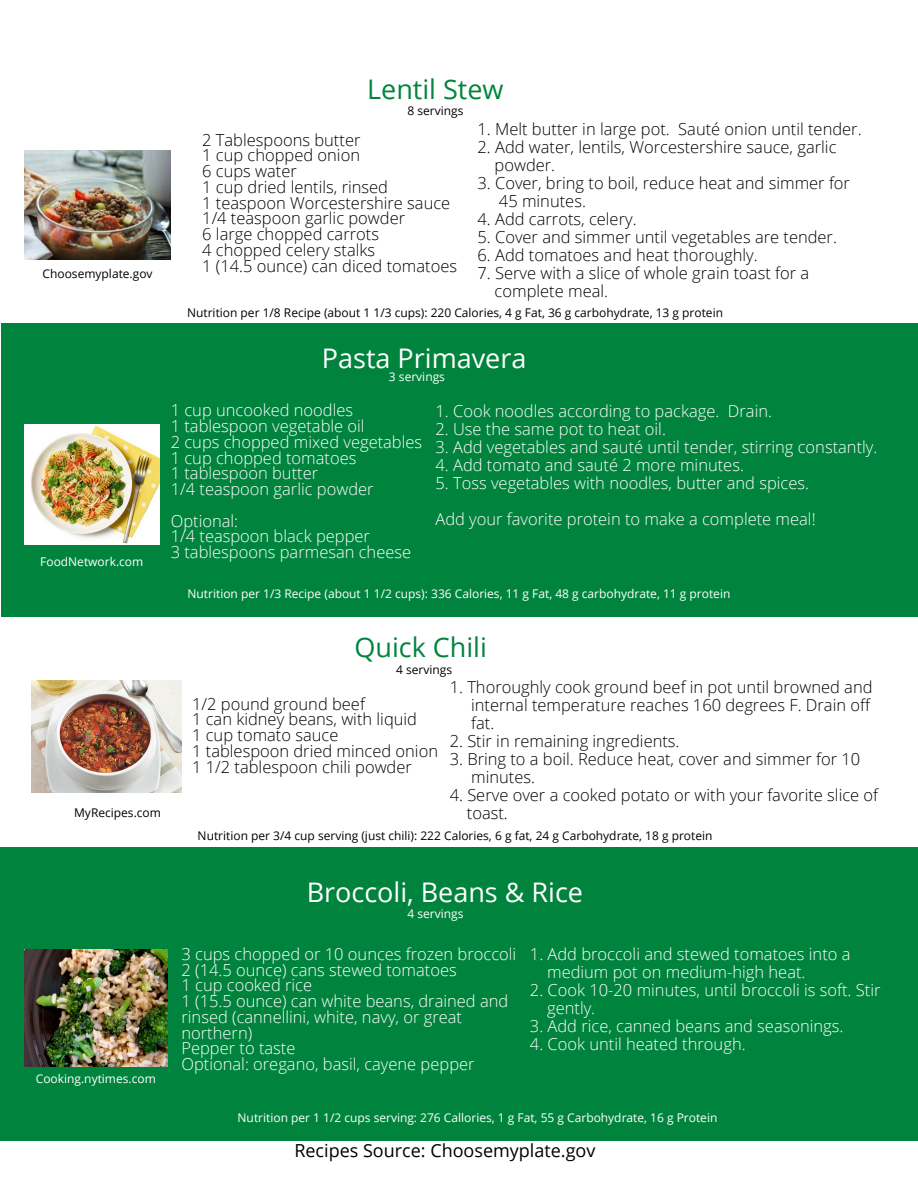
<style>
.page{position:relative;width:918px;height:1188px;background:#fff}
.page>*{position:absolute;margin:0;border:0;box-sizing:border-box;transform-origin:0 0}
.t1{font:27px "Open Sans";color:#fff}
.t2{font:27px "Open Sans";color:#00843d}
.t3{font:18px "Open Sans";color:#000}
.t4{font:300 16.5px/15.8px "Open Sans";color:#000}
.t5{font:300 16.5px/15.8px "Open Sans";color:#fff}
.t6{font:12px "Open Sans";color:#000}
.t7{font:12px "Open Sans";color:#fff}
</style>
<div class="page">
<div style="left:1px;top:323px;width:917px;height:293px;background:#00843d"></div>
<div style="left:0;top:848px;width:918px;height:293px;background:#00843d"></div>
<img style="left:24px;top:151px;width:147px;height:109px">
<img style="left:24px;top:424px;width:135px;height:121px">
<img style="left:32px;top:680px;width:150px;height:113px">
<img style="left:24px;top:949px;width:143px;height:117px">
<p class="t6" style="left:43px;top:266px;width:112px">Choosemyplate.gov</p>
<p class="t7" style="left:40px;top:553px;width:105px">FoodNetwork.com</p>
<h1 class="t2" style="left:367px;top:70px;width:138px">Lentil Stew</h1>
<p class="t4" style="left:478px;top:121px;width:386px">1. Melt butter in large pot. Sauté onion until tender.</p>
<p class="t4" style="left:495px;top:138px;width:343px;line-height:18px;text-indent:-17px">2. Add water, lentils, Worcestershire sauce, garlic powder.</p>
<p class="t4" style="left:499px;top:174px;width:353px;line-height:18px;text-indent:-21px">3. Cover, bring to boil, reduce heat and simmer for<br>45 minutes.</p>
<p class="t4" style="left:478px;top:211px;width:161px">4. Add carrots, celery.</p>
<p class="t4" style="left:478px;top:229px;width:361px">5. Cover and simmer until vegetables are tender.</p>
<p class="t4" style="left:478px;top:247px;width:282px">6. Add tomatoes and heat thoroughly.</p>
<p class="t4" style="left:495px;top:264px;width:316px;line-height:18px;text-indent:-17px">7. Serve with a slice of whole grain toast for a complete meal.</p>
<p class="t6" style="left:407px;top:103px;width:57px">8 servings</p>
<p class="t4" style="left:202px;top:131px;width:256px">2 Tablespoons butter<br>1 cup chopped onion<br>6 cups water<br>1 cup dried lentils, rinsed<br>1 teaspoon Worcestershire sauce<br>1/4 teaspoon garlic powder<br>6 large chopped carrots<br>4 chopped celery stalks<br>1 (14.5 ounce) can diced tomatoes</p>
<p class="t6" style="left:187px;top:304px;width:537px">Nutrition per 1/8 Recipe (about 1 1/3 cups): 220 Calories, 4 g Fat, 36 g carbohydrate, 13 g protein</p>
<h1 class="t1" style="left:322px;top:339px;width:206px">Pasta Primavera</h1>
<p class="t7" style="left:389px;top:368px;width:57px">3 servings</p>
<p class="t5" style="left:171px;top:402px;width:253px">1 cup uncooked noodles<br>1 tablespoon vegetable oil<br>2 cups chopped mixed vegetables<br>1 cup chopped tomatoes<br>1 tablespoon butter<br>1/4 teaspoon garlic powder</p>
<p class="t5" style="left:171px;top:512px;width:242px">Optional:<br>1/4 teaspoon black pepper<br>3 tablespoons parmesan cheese</p>
<p class="t5" style="left:435px;top:402px;width:338px">1. Cook noodles according to package. Drain.</p>
<p class="t5" style="left:435px;top:420px;width:232px">2. Use the same pot to heat oil.</p>
<p class="t5" style="left:435px;top:438px;width:443px">3. Add vegetables and sauté until tender, stirring constantly.</p>
<p class="t5" style="left:435px;top:456px;width:310px">4. Add tomato and sauté 2 more minutes.</p>
<p class="t5" style="left:435px;top:464px;width:382px;line-height:36px">5. Toss vegetables with noodles, butter and spices.<br>Add your favorite protein to make a complete meal!</p>
<p class="t7" style="left:188px;top:585px;width:544px">Nutrition per 1/3 Recipe (about 1 1/2 cups): 336 Calories, 11 g Fat, 48 g carbohydrate, 11 g protein</p>
<p class="t6" style="left:74px;top:804px;width:88px">MyRecipes.com</p>
<h1 class="t2" style="left:354px;top:628px;width:134px">Quick Chili</h1>
<p class="t4" style="left:192px;top:695px;width:247px">1/2 pound ground beef<br>1 can kidney beans, with liquid<br>1 cup tomato sauce<br>1 tablespoon dried minced onion<br>1 1/2 tablespoon chili powder</p>
<p class="t6" style="left:396px;top:661px;width:57px">4 servings</p>
<p class="t4" style="left:471px;top:678px;width:403px;line-height:18px;text-indent:-21px">1. Thoroughly cook ground beef in pot until browned and internal temperature reaches 160 degrees F. Drain off fat.</p>
<p class="t4" style="left:450px;top:733px;width:231px">2. Stir in remaining ingredients.</p>
<p class="t4" style="left:471px;top:750px;width:391px;line-height:18px;text-indent:-21px">3. Bring to a boil. Reduce heat, cover and simmer for 10 minutes.</p>
<p class="t4" style="left:467px;top:786px;width:413px;line-height:18px;text-indent:-17px">4. Serve over a cooked potato or with your favorite slice of toast.</p>
<p class="t6" style="left:198px;top:828px;width:516px">Nutrition per 3/4 cup serving (just chili): 222 Calories, 6 g fat, 24 g Carbohydrate, 18 g protein</p>
<p class="t7" style="left:36px;top:1070px;width:122px">Cooking.nytimes.com</p>
<h1 class="t1" style="left:307px;top:873px;width:278px">Broccoli, Beans &amp; Rice</h1>
<p class="t7" style="left:407px;top:905px;width:57px">4 servings</p>
<p class="t5" style="left:181px;top:946px;width:336px">3 cups chopped or 10 ounces frozen broccoli<br>2 (14.5 ounce) cans stewed tomatoes<br>1 cup cooked rice<br>1 (15.5 ounce) can white beans, drained and rinsed (cannellini, white, navy, or great northern)<br>Pepper to taste<br>Optional: oregano, basil, cayene pepper</p>
<p class="t5" style="left:547px;top:945px;width:305px;line-height:18px;text-indent:-17px">1. Add broccoli and stewed tomatoes into a medium pot on medium-high heat.</p>
<p class="t5" style="left:547px;top:981px;width:335px;line-height:18px;text-indent:-17px">2. Cook 10-20 minutes, until broccoli is soft. Stir gently.</p>
<p class="t5" style="left:530px;top:1018px;width:315px">3. Add rice, canned beans and seasonings.</p>
<p class="t5" style="left:530px;top:1036px;width:217px">4. Cook until heated through.</p>
<p class="t7" style="left:238px;top:1109px;width:481px">Nutrition per 1 1/2 cups serving: 276 Callories, 1 g Fat, 55 g Carbohydrate, 16 g Protein</p>
<p class="t3" style="left:294px;top:1138px;width:303px">Recipes Source: Choosemyplate.gov</p>
</div>
